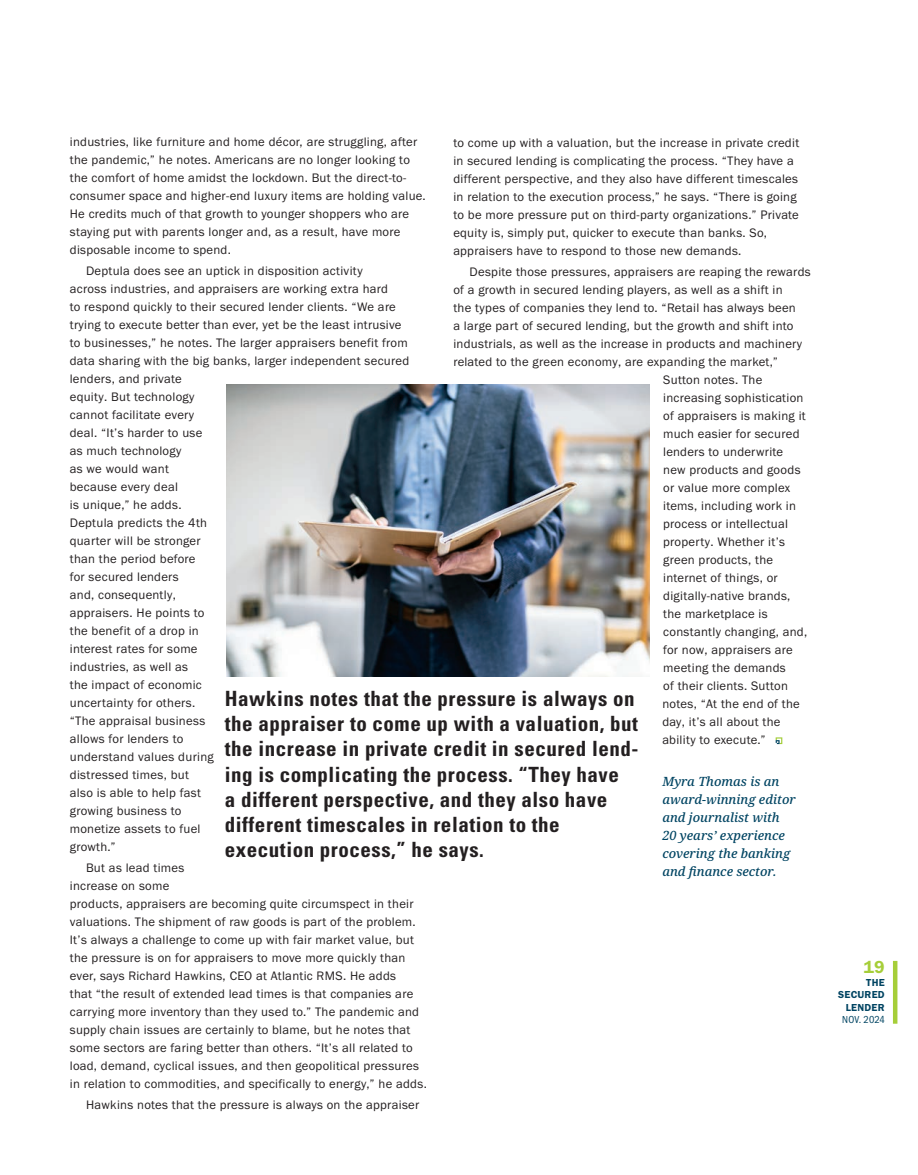
<style>
.page{position:relative;width:918px;height:1175px;background:#fff}
.page>*{position:absolute;margin:0;border:0;box-sizing:border-box;transform-origin:0 0}
.t1{font:700 condensed 21px/25.2px "Univers";letter-spacing:.025em;color:#231f20}
.t2{font:600 18px "Franklin Gothic FS";color:#a6ce39}
.t3{font:12.75px/18px "Franklin Gothic FS";letter-spacing:.02em;color:#231f20}
.t4{font:italic 500 12.75px/18px "Noto Serif";color:#004462}
.t5{font:600 10.5px/12.6px "Franklin Gothic FS";letter-spacing:.025em;color:#004462;text-align:right}
.t6{font:condensed 10.5px "Franklin Gothic FS";letter-spacing:.01em;color:#004462}
</style>
<div class="page">
<hr style="left:893px;top:960px;width:4px;height:63px;background:#a6ce39">
<svg style="left:776px;top:737px;width:6px;height:7px"></svg>
<img style="left:226px;top:384px;width:424px;height:292px">
<p class="t3" style="left:70px;top:133px;width:358px">industries, like furniture and home décor, are struggling, after the pandemic,” he notes. Americans are no longer looking to the comfort of home amidst the lockdown. But the direct-to&shy;consumer space and higher-end luxury items are holding value.<br>He credits much of that growth to younger shoppers who are staying put with parents longer and, as a result, have more disposable income to spend.</p>
<p class="t3" style="left:70px;top:262px;width:341px;text-indent:16px">Deptula does see an uptick in disposition activity<br>across industries, and appraisers are working extra hard<br>to respond quickly to their secured lender clients. “We are trying to execute better than ever, yet be the least intrusive to businesses,” he notes. The larger appraisers benefit from data sharing with the big banks, larger independent secured lenders, and private<br>equity. But technology<br>cannot facilitate every<br>deal. “It’s harder to use<br>as much technology<br>as we would want<br>because every deal<br>is unique,” he adds.<br>Deptula predicts the 4th<br>quarter will be stronger<br>than the period before<br>for secured lenders<br>and, consequently,<br>appraisers. He points to<br>the benefit of a drop in<br>interest rates for some<br>industries, as well as<br>the impact of economic<br>uncertainty for others.<br>“The appraisal business<br>allows for lenders to<br>understand values during<br>distressed times, but<br>also is able to help fast<br>growing business to<br>monetize assets to fuel<br>growth.”</p>
<p class="t3" style="left:70px;top:859px;width:359px;text-indent:16px">But as lead times<br>increase on some<br>products, appraisers are becoming quite circumspect in their valuations. The shipment of raw goods is part of the problem.<br>It’s always a challenge to come up with fair market value, but the pressure is on for appraisers to move more quickly than ever, says Richard Hawkins, CEO at Atlantic RMS. He adds<br>that “the result of extended lead times is that companies are carrying more inventory than they used to.” The pandemic and supply chain issues are certainly to blame, but he notes that some sectors are faring better than others. “It’s all related to load, demand, cyclical issues, and then geopolitical pressures in relation to commodities, and specifically to energy,” he adds.</p>
<p class="t3" style="left:86px;top:1096px;width:335px">Hawkins notes that the pressure is always on the appraiser</p>
<p class="t3" style="left:453px;top:134px;width:347px">to come up with a valuation, but the increase in private credit in secured lending is complicating the process. “They have a different perspective, and they also have different timescales in relation to the execution process,” he says. “There is going to be more pressure put on third-party organizations.” Private equity is, simply put, quicker to execute than banks. So, appraisers have to respond to those new demands.</p>
<p class="t3" style="left:470px;top:263px;width:343px">Despite those pressures, appraisers are reaping the rewards</p>
<p class="t3" style="left:453px;top:281px;width:331px">of a growth in secured lending players, as well as a shift in</p>
<p class="t3" style="left:453px;top:299px;width:344px">the types of companies they lend to. “Retail has always been</p>
<p class="t3" style="left:453px;top:317px;width:342px">a large part of secured lending, but the growth and shift into</p>
<p class="t3" style="left:453px;top:335px;width:350px">industrials, as well as the increase in products and machinery</p>
<p class="t3" style="left:453px;top:353px;width:326px">related to the green economy, are expanding the market,”</p>
<p class="t3" style="left:663px;top:371px;width:101px">Sutton notes. The</p>
<p class="t3" style="left:663px;top:389px;width:142px">increasing sophistication</p>
<p class="t3" style="left:663px;top:407px;width:144px">of appraisers is making it</p>
<p class="t3" style="left:663px;top:425px;width:138px">much easier for secured</p>
<p class="t3" style="left:663px;top:443px;width:122px">lenders to underwrite</p>
<p class="t3" style="left:663px;top:461px;width:139px">new products and goods</p>
<p class="t3" style="left:663px;top:479px;width:128px">or value more complex</p>
<p class="t3" style="left:663px;top:497px;width:134px">items, including work in</p>
<p class="t3" style="left:663px;top:515px;width:126px">process or intellectual</p>
<p class="t3" style="left:663px;top:533px;width:123px">property. Whether it’s</p>
<p class="t3" style="left:663px;top:551px;width:111px">green products, the</p>
<p class="t3" style="left:663px;top:569px;width:116px">internet of things, or</p>
<p class="t3" style="left:663px;top:587px;width:129px">digitally-native brands,</p>
<p class="t3" style="left:663px;top:605px;width:106px">the marketplace is</p>
<p class="t3" style="left:663px;top:623px;width:145px">constantly changing, and,</p>
<p class="t3" style="left:663px;top:641px;width:131px">for now, appraisers are</p>
<p class="t3" style="left:663px;top:659px;width:124px">meeting the demands</p>
<p class="t3" style="left:663px;top:677px;width:126px">of their clients. Sutton</p>
<p class="t3" style="left:662px;top:695px;width:139px">notes, “At the end of the</p>
<p class="t3" style="left:662px;top:713px;width:120px">day, it’s all about the</p>
<p class="t3" style="left:662px;top:731px;width:105px">ability to execute.”</p>
<p class="t4" style="left:662px;top:772px;width:135px">Myra Thomas is an award-winning editor and journalist with<br>20 years’ experience covering the banking and finance sector.</p>
<p class="t1" style="left:225px;top:685px;width:415px">Hawkins notes that the pressure is always on the appraiser to come up with a valuation, but the increase in private credit in secured lend&shy;ing is complicating the process. “They have<br>a different perspective, and they also have different timescales in relation to the execution process,” he says.</p>
<h2 class="t2" style="left:863px;top:957px;width:23px">19</h2>
<p class="t5" style="left:838px;top:976px;width:48px">THE<br>SECURED<br>LENDER</p>
<p class="t6" style="left:842px;top:1014px;width:44px">NOV. 2024</p>
</div>
